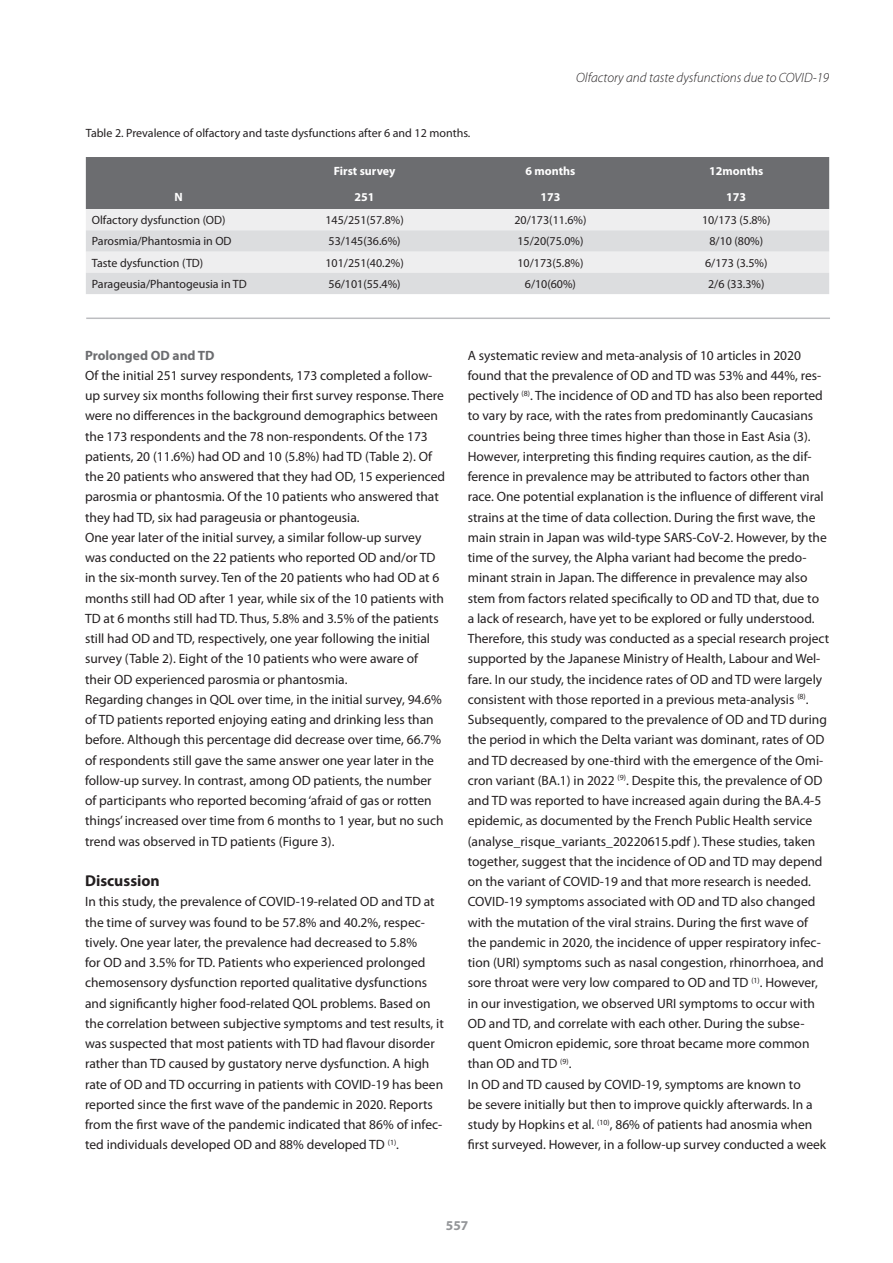
<style>
.page{position:relative;width:893px;height:1263px;background:#fff}
.page>*{position:absolute;margin:0;border:0;box-sizing:border-box;transform-origin:0 0}
.Kopje{font:700 15.75px "Myriad Pro";color:#231f20}
.Kopje-2{font:13.5px/20.2px "Myriad Pro";color:#231f20}
.t1{font:italic 300 13.5px "Myriad Pro";color:#231f20}
.Kopje-3{font:700 13.5px "Myriad Pro";color:#6c6d70}
.t2{font:700 13.5px "Myriad Pro";color:#939598}
.bijschrift{font:12px "Myriad Pro";color:#231f20}
.Tabel_Header{font:700 12px "Myriad Pro";color:#fff}
</style>
<div class="page">
<div style="left:86px;top:157px;width:743px;height:52px;background:#6c6d70"></div>
<div style="left:86px;top:209px;width:743px;height:21px;background:#eeeeef"></div>
<svg style="left:86px;top:230px;width:743px;height:64px;background:#e2e2e4"></svg>
<hr style="left:86px;top:318px;width:744px;height:1px;background:#bcbdc0">
<p class="t1" style="left:576px;top:70px;width:255px">Olfactory and taste dysfunctions due to COVID-19</p>
<p class="bijschrift" style="left:86px;top:126px;width:386px">Table 2. Prevalence of olfactory and taste dysfunctions after 6 and 12 months.</p>
<p class="Tabel_Header" style="left:334px;top:164px;width:63px">First survey</p>
<p class="Tabel_Header" style="left:525px;top:164px;width:51px">6 months</p>
<p class="Tabel_Header" style="left:709px;top:164px;width:56px">12months</p>
<p class="Tabel_Header" style="left:175px;top:190px;width:10px">N</p>
<p class="Tabel_Header" style="left:355px;top:190px;width:21px">251</p>
<p class="Tabel_Header" style="left:540px;top:190px;width:21px">173</p>
<p class="Tabel_Header" style="left:726px;top:190px;width:21px">173</p>
<p class="bijschrift" style="left:92px;top:213px;width:135px">Olfactory dysfunction (OD)</p>
<p class="bijschrift" style="left:325px;top:213px;width:80px">145/251(57.8%)</p>
<p class="bijschrift" style="left:514px;top:213px;width:74px">20/173(11.6%)</p>
<p class="bijschrift" style="left:702px;top:213px;width:70px">10/173 (5.8%)</p>
<p class="bijschrift" style="left:92px;top:235px;width:141px">Parosmia/Phantosmia in OD</p>
<p class="bijschrift" style="left:328px;top:235px;width:74px">53/145(36.6%)</p>
<p class="bijschrift" style="left:517px;top:235px;width:68px">15/20(75.0%)</p>
<p class="bijschrift" style="left:709px;top:235px;width:55px">8/10 (80%)</p>
<p class="bijschrift" style="left:92px;top:256px;width:113px">Taste dysfunction (TD)</p>
<p class="bijschrift" style="left:325px;top:256px;width:80px">101/251(40.2%)</p>
<p class="bijschrift" style="left:517px;top:256px;width:68px">10/173(5.8%)</p>
<p class="bijschrift" style="left:705px;top:256px;width:64px">6/173 (3.5%)</p>
<p class="bijschrift" style="left:92px;top:277px;width:156px">Parageusia/Phantogeusia in TD</p>
<p class="bijschrift" style="left:328px;top:277px;width:74px">56/101(55.4%)</p>
<p class="bijschrift" style="left:525px;top:277px;width:53px">6/10(60%)</p>
<p class="bijschrift" style="left:708px;top:277px;width:58px">2/6 (33.3%)</p>
<p class="Kopje-3" style="left:85px;top:347px;width:131px">Prolonged OD and TD</p>
<p class="Kopje-2" style="left:85px;top:365px;width:362px">Of the initial 251 survey respondents, 173 completed a follow&shy;up survey six months following their first survey response. There were no differences in the background demographics between the 173 respondents and the 78 non-respondents. Of the 173 patients, 20 (11.6%) had OD and 10 (5.8%) had TD (Table 2). Of the 20 patients who answered that they had OD, 15 experienced parosmia or phantosmia. Of the 10 patients who answered that they had TD, six had parageusia or phantogeusia.</p>
<p class="Kopje-2" style="left:85px;top:527px;width:361px">One year later of the initial survey, a similar follow-up survey was conducted on the 22 patients who reported OD and/or TD in the six-month survey. Ten of the 20 patients who had OD at 6 months still had OD after 1 year, while six of the 10 patients with TD at 6 months still had TD. Thus, 5.8% and 3.5% of the patients still had OD and TD, respectively, one year following the initial survey (Table 2). Eight of the 10 patients who were aware of their OD experienced parosmia or phantosmia.</p>
<p class="Kopje-2" style="left:85px;top:689px;width:360px">Regarding changes in QOL over time, in the initial survey, 94.6% of TD patients reported enjoying eating and drinking less than before. Although this percentage did decrease over time, 66.7% of respondents still gave the same answer one year later in the follow-up survey. In contrast, among OD patients, the number of participants who reported becoming ‘afraid of gas or rotten things’ increased over time from 6 months to 1 year, but no such trend was observed in TD patients (Figure 3).</p>
<p class="Kopje" style="left:85px;top:872px;width:76px">Discussion</p>
<p class="Kopje-2" style="left:85px;top:892px;width:360px">In this study, the prevalence of COVID-19-related OD and TD at the time of survey was found to be 57.8% and 40.2%, respec&shy;tively. One year later, the prevalence had decreased to 5.8%<br>for OD and 3.5% for TD. Patients who experienced prolonged chemosensory dysfunction reported qualitative dysfunctions and significantly higher food-related QOL problems. Based on the correlation between subjective symptoms and test results, it was suspected that most patients with TD had flavour disorder rather than TD caused by gustatory nerve dysfunction. A high rate of OD and TD occurring in patients with COVID-19 has been reported since the first wave of the pandemic in 2020. Reports from the first wave of the pandemic indicated that 86% of infec&shy;ted individuals developed OD and 88% developed TD <sup>(1)</sup>.</p>
<p class="Kopje-2" style="left:468px;top:345px;width:363px">A systematic review and meta-analysis of 10 articles in 2020 found that the prevalence of OD and TD was 53% and 44%, res&shy;pectively <sup>(8)</sup>. The incidence of OD and TD has also been reported to vary by race, with the rates from predominantly Caucasians countries being three times higher than those in East Asia (3).<br>However, interpreting this finding requires caution, as the dif&shy;ference in prevalence may be attributed to factors other than race. One potential explanation is the influence of different viral strains at the time of data collection. During the first wave, the main strain in Japan was wild-type SARS-CoV-2. However, by the time of the survey, the Alpha variant had become the predo&shy;minant strain in Japan. The difference in prevalence may also stem from factors related specifically to OD and TD that, due to<br>a lack of research, have yet to be explored or fully understood.<br>Therefore, this study was conducted as a special research project supported by the Japanese Ministry of Health, Labour and Wel&shy;fare. In our study, the incidence rates of OD and TD were largely consistent with those reported in a previous meta-analysis <sup>(8)</sup>.<br>Subsequently, compared to the prevalence of OD and TD during the period in which the Delta variant was dominant, rates of OD and TD decreased by one-third with the emergence of the Omi&shy;cron variant (BA.1) in 2022 <sup>(9)</sup>. Despite this, the prevalence of OD and TD was reported to have increased again during the BA.4-5 epidemic, as documented by the French Public Health service (analyse_risque_variants_20220615.pdf ). These studies, taken together, suggest that the incidence of OD and TD may depend on the variant of COVID-19 and that more research is needed.</p>
<p class="Kopje-2" style="left:468px;top:892px;width:357px">COVID-19 symptoms associated with OD and TD also changed with the mutation of the viral strains. During the first wave of the pandemic in 2020, the incidence of upper respiratory infec&shy;tion (URI) symptoms such as nasal congestion, rhinorrhoea, and sore throat were very low compared to OD and TD <sup>(1)</sup>. However, in our investigation, we observed URI symptoms to occur with OD and TD, and correlate with each other. During the subse&shy;quent Omicron epidemic, sore throat became more common than OD and TD <sup>(9)</sup>.</p>
<p class="Kopje-2" style="left:468px;top:1074px;width:360px">In OD and TD caused by COVID-19, symptoms are known to<br>be severe initially but then to improve quickly afterwards. In a study by Hopkins et al. <sup>(10)</sup>, 86% of patients had anosmia when first surveyed. However, in a follow-up survey conducted a week</p>
<p class="t2" style="left:446px;top:1218px;width:24px">557</p>
</div>
